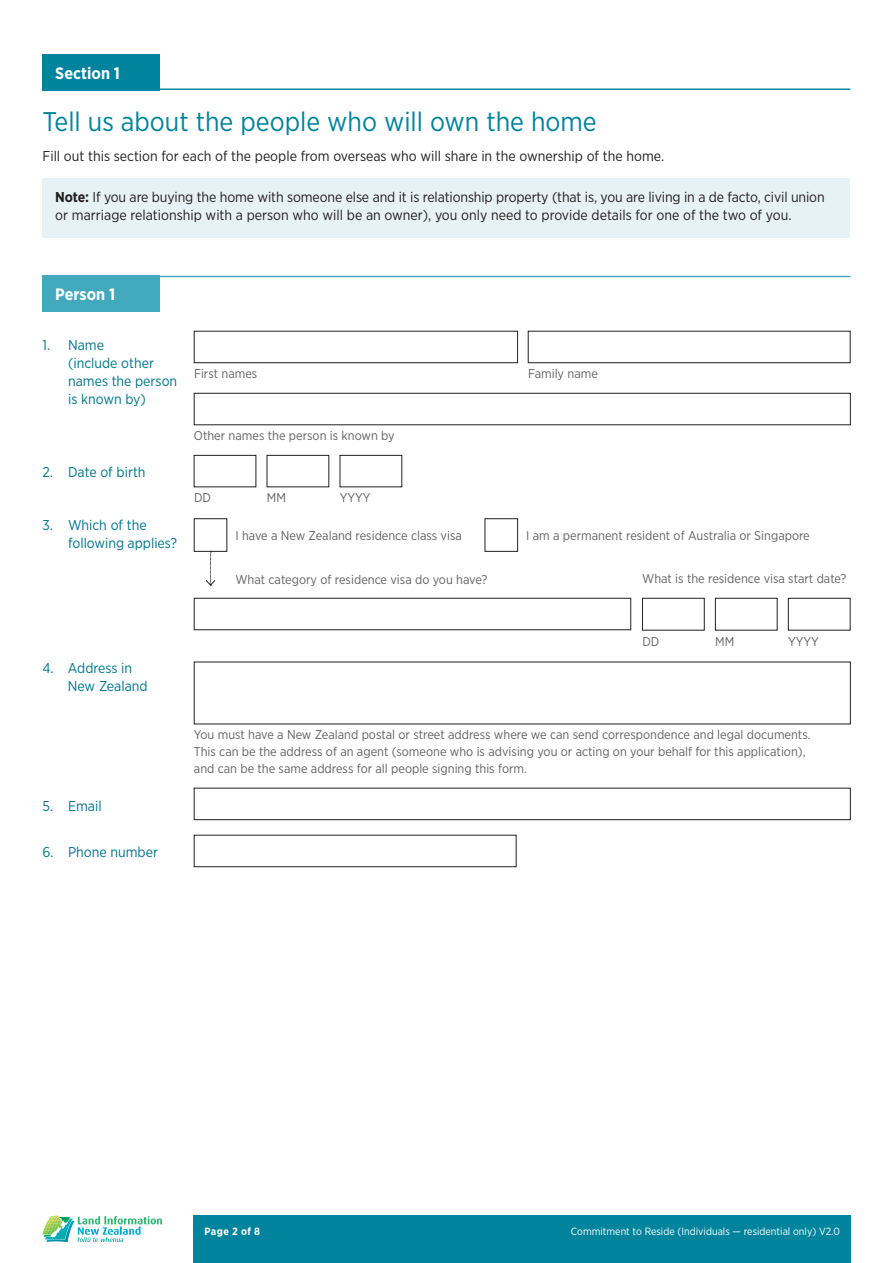
<style>
.page{position:relative;width:893px;height:1263px;background:#fff}
.page>*{position:absolute;margin:0;border:0;box-sizing:border-box;transform-origin:0 0}
.Section_Title_H1{font:27px "Gotham Narrow";color:#00839c}
.Section_Title_H1-2{font:700 16.5px "Gotham Narrow";color:#fff}
.NOTE_bodytext{font:14.25px/18px "Gotham Narrow";letter-spacing:-.01em;color:#231f20}
.t1{font:14.25px/18px "Gotham Narrow";color:#00758c}
.Bodytext{font:14.25px "Gotham Narrow";color:#231f20}
.Form_fields{font:12.75px/16.8px "Gotham Narrow";color:#636366}
.Form_fields-2{font:10.5px "Gotham Narrow";color:#fff}
.Form_fields-3{font:700 10.5px "Gotham Narrow";letter-spacing:.04em;color:#fff}
.s1{font-weight:700}
</style>
<div class="page">
<div style="left:194px;top:1215px;width:102px;height:48px;background:#00839c"></div>
<div style="left:294px;top:1215px;width:556px;height:48px;background:#00839c"></div>
<svg style="left:35px;top:1215px;width:127px;height:27px"></svg>
<hr style="left:43px;top:89px;width:807px;height:1px;background:#00839c">
<div style="left:43px;top:178px;width:807px;height:59px;background:#e7f2f5"></div>
<div style="left:43px;top:54px;width:117px;height:36px;background:#00839c"></div>
<hr style="left:43px;top:276px;width:807px;height:1px;background:#43a9bc">
<div style="left:42px;top:276px;width:118px;height:36px;background:#43a9bc"></div>
<svg style="left:194px;top:788px;width:657px;height:32px"></svg>
<svg style="left:194px;top:393px;width:657px;height:32px"></svg>
<svg style="left:194px;top:662px;width:657px;height:62px"></svg>
<svg style="left:194px;top:455px;width:62px;height:32px"></svg>
<svg style="left:340px;top:455px;width:62px;height:32px"></svg>
<svg style="left:267px;top:455px;width:62px;height:32px"></svg>
<svg style="left:194px;top:598px;width:437px;height:32px"></svg>
<svg style="left:194px;top:835px;width:322px;height:32px"></svg>
<svg style="left:528px;top:331px;width:322px;height:32px"></svg>
<svg style="left:485px;top:518px;width:33px;height:34px"></svg>
<svg style="left:642px;top:598px;width:63px;height:32px"></svg>
<svg style="left:788px;top:598px;width:62px;height:32px"></svg>
<svg style="left:715px;top:598px;width:62px;height:32px"></svg>
<svg style="left:194px;top:331px;width:324px;height:32px"></svg>
<svg style="left:194px;top:518px;width:33px;height:68px"></svg>
<p class="Section_Title_H1-2" style="left:55px;top:62px;width:66px">Section 1</p>
<p class="Section_Title_H1" style="left:42px;top:104px;width:556px">Tell us about the people who will own the home</p>
<p class="Bodytext" style="left:43px;top:147px;width:623px">Fill out this section for each of the people from overseas who will share in the ownership of the home.</p>
<p class="NOTE_bodytext" style="left:55px;top:188px;width:771px"><span class="s1">Note:</span> If you are buying the home with someone else and it is relationship property (that is, you are living in a de facto, civil union or marriage relationship with a person who will be an owner), you only need to provide details for one of the two of you.</p>
<p class="Section_Title_H1-2" style="left:55px;top:284px;width:62px">Person 1</p>
<p class="t1" style="left:68px;top:336px;width:111px;text-indent:-26px">1. Name<br>(include other names the person is known by)</p>
<p class="t1" style="left:43px;top:462px;width:105px">2. Date of birth</p>
<p class="t1" style="left:68px;top:516px;width:111px;text-indent:-26px">3. Which of the following applies?</p>
<p class="Form_fields" style="left:194px;top:365px;width:65px">First names</p>
<p class="Form_fields" style="left:194px;top:427px;width:202px">Other names the person is known by</p>
<p class="Form_fields" style="left:194px;top:489px;width:19px">DD</p>
<p class="Form_fields" style="left:267px;top:489px;width:21px">MM</p>
<p class="Form_fields" style="left:340px;top:489px;width:32px">YYYY</p>
<p class="Form_fields" style="left:236px;top:527px;width:228px">I have a New Zealand residence class visa</p>
<p class="Form_fields" style="left:236px;top:571px;width:253px">What category of residence visa do you have?</p>
<p class="Form_fields" style="left:528px;top:365px;width:71px">Family name</p>
<p class="Form_fields" style="left:526px;top:527px;width:285px">I am a permanent resident of Australia or Singapore</p>
<p class="Form_fields" style="left:642px;top:570px;width:206px">What is the residence visa start date?</p>
<p class="t1" style="left:68px;top:659px;width:81px;text-indent:-26px">4. Address in<br>New Zealand</p>
<p class="t1" style="left:43px;top:797px;width:61px">5. Email</p>
<p class="t1" style="left:43px;top:842px;width:117px">6. Phone number</p>
<p class="Form_fields" style="left:642px;top:632px;width:19px">DD</p>
<p class="Form_fields" style="left:715px;top:632px;width:21px">MM</p>
<p class="Form_fields" style="left:788px;top:632px;width:32px">YYYY</p>
<p class="Form_fields" style="left:194px;top:726px;width:618px">You must have a New Zealand postal or street address where we can send correspondence and legal documents.<br>This can be the address of an agent (someone who is advising you or acting on your behalf for this application), and can be the same address for all people signing this form.</p>
<p class="Form_fields-3" style="left:205px;top:1224px;width:57px">Page 2 of 8</p>
<p class="Form_fields-2" style="left:571px;top:1224px;width:270px">Commitment to Reside (Individuals — residential only) V2.0</p>
</div>
